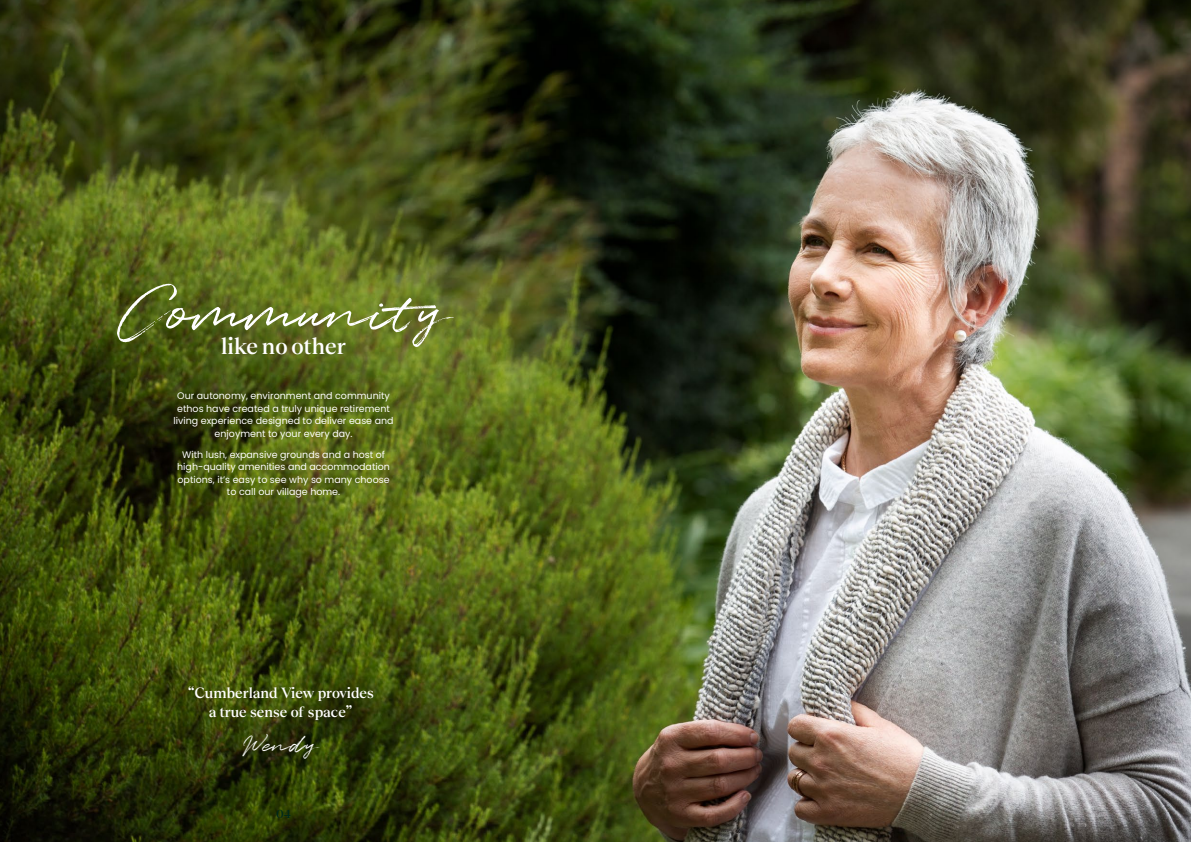
<style>
.page{position:relative;width:1191px;height:842px;background:#fff}
.page>*{position:absolute;margin:0;border:0;box-sizing:border-box;transform-origin:0 0}
.t1{font:62px "Quentin";color:#fff}
.t2{font:24.5px "Quentin";letter-spacing:.02em;color:#fff}
.t3{font:500 24px "Teodor";color:#fff}
.t4{font:500 15.5px/19px "Teodor";color:#fff;text-align:center}
.t5{font:500 12px "Teodor";color:#00291b}
.t6{font:9.5px/12.5px "Poppins";color:#fff;text-align:center}
</style>
<div class="page">
<img style="left:0;top:0;width:1191px;height:842px">
<h1 class="t1" style="left:118px;top:270px;width:333px">Community</h1>
<h3 class="t3" style="left:221px;top:328px;width:126px">like no other</h3>
<p class="t6" style="left:173px;top:390px;width:222px">Our autonomy, environment and community ethos have created a truly unique retirement living experience designed to deliver ease and enjoyment to your every day.</p>
<p class="t6" style="left:177px;top:448px;width:214px">With lush, expansive grounds and a host of high-quality amenities and accommodation options, it’s easy to see why so many choose to call our village home.</p>
<h3 class="t4" style="left:188px;top:683px;width:187px">“Cumberland View provides a true sense of space”</h3>
<h2 class="t2" style="left:243px;top:728px;width:76px">Wendy</h2>
<p class="t5" style="left:276px;top:806px;width:16px">04</p>
</div>
